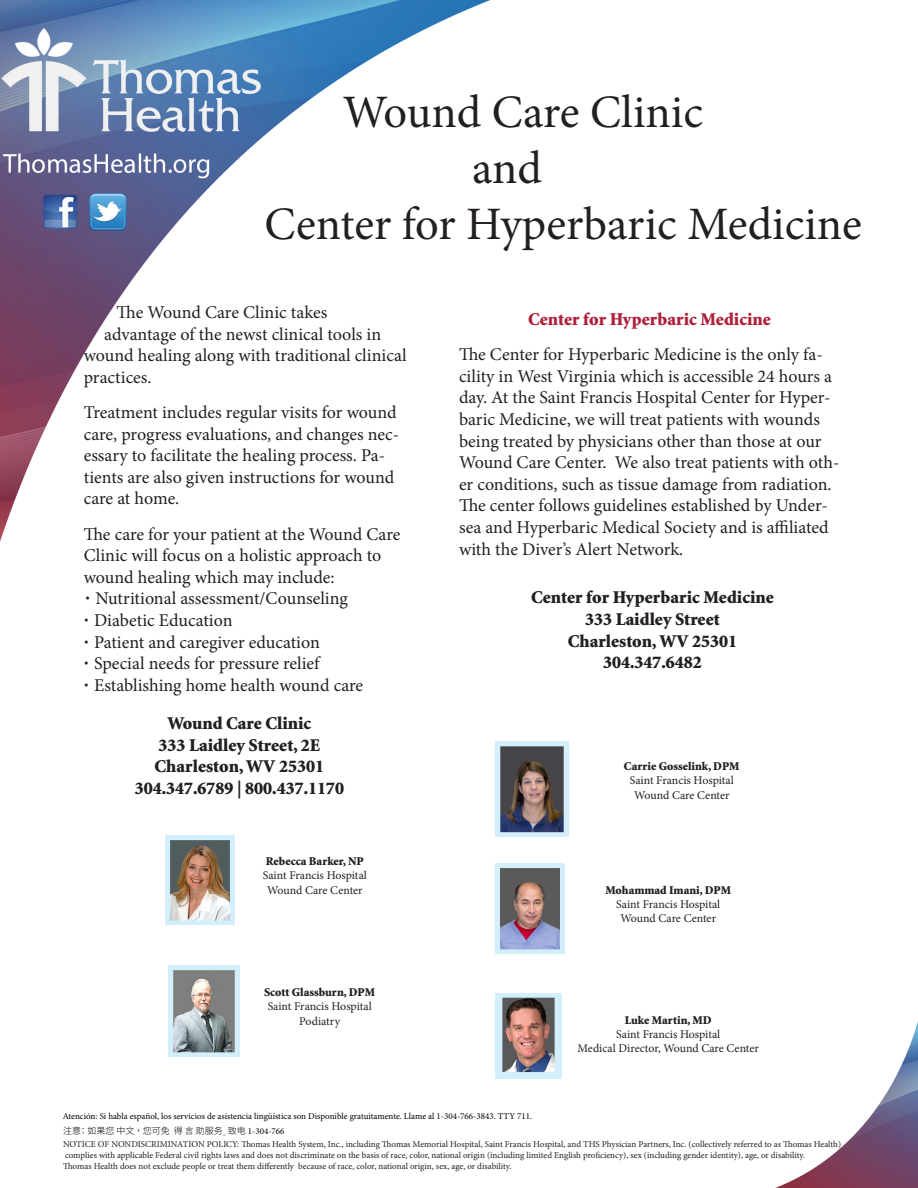
<style>
.page{position:relative;width:918px;height:1188px;background:#fff}
.page>*{position:absolute;margin:0;border:0;box-sizing:border-box;transform-origin:0 0}
.t1{font:46.5px "Minion Pro";color:#231f20}
.t2{font:18px/21.6px "Minion Pro";color:#231f20}
.t3{font:900 18px "Minion Std";color:#231f20}
.t4{font:900 18px "Minion Std";color:#ae213b}
.t5{font:11.85px/14.2px "Minion Pro";letter-spacing:-.005em;color:#231f20;text-align:center}
.t6{font:900 11.85px "Minion Std";color:#231f20}
.t7{font:9px "Minion Pro";color:#231f20}
.t8{font:9px "Minion Pro";color:#000}
.t9{font:300 9px "Source Han Sans TW";color:#000}
.s1{font-size:22.5px}
.s2{font-family:"Minion Std";font-weight:900}
.s3{font-family:"Minion Pro";font-weight:400}
.s4{font-family:"Minion Pro";font-weight:400;color:#fff}
</style>
<div class="page">
<img style="left:0;top:0;width:918px;height:1188px">
<img style="left:496px;top:994px;width:65px;height:85px">
<img style="left:165px;top:835px;width:69px;height:90px">
<img style="left:496px;top:864px;width:69px;height:89px">
<img style="left:169px;top:965px;width:70px;height:92px">
<img style="left:496px;top:742px;width:73px;height:94px">
<p class="t1" style="left:343px;top:81px;width:362px">Wound Care Clinic</p>
<p class="t1" style="left:472px;top:137px;width:71px">and</p>
<p class="t1" style="left:265px;top:193px;width:599px">Center for Hyperbaric Medicine</p>
<p class="t2" style="left:116px;top:302px;width:213px">The Wound Care Clinic takes</p>
<p class="t2" style="left:84px;top:323px;width:324px;text-indent:20px">advantage of the newst clinical tools in wound healing along with traditional clinical practices.</p>
<p class="t2" style="left:84px;top:402px;width:317px">Treatment includes regular visits for wound care, progress evaluations, and changes nec&shy;essary to facilitate the healing process. Pa&shy;tients are also given instructions for wound care at home.</p>
<p class="t2" style="left:84px;top:523px;width:318px">The care for your patient at the Wound Care<br>Clinic will focus on a holistic approach to wound healing which may include:</p>
<p class="t2" style="left:85px;top:588px;width:264px"><span class="s1">·</span> Nutritional assessment/Counseling</p>
<p class="t2" style="left:84px;top:610px;width:150px"><span class="s1">·</span> Diabetic Education</p>
<p class="t2" style="left:84px;top:631px;width:238px"><span class="s1">·</span> Patient and caregiver education</p>
<p class="t2" style="left:84px;top:653px;width:237px"><span class="s1">·</span> Special needs for pressure relief</p>
<p class="t2" style="left:84px;top:674px;width:281px"><span class="s1">·</span> Establishing home health wound care</p>
<p class="t3" style="left:167px;top:714px;width:145px">Wound Care Clinic</p>
<p class="t3" style="left:159px;top:736px;width:163px">333 Laidley Street, 2E</p>
<p class="t3" style="left:155px;top:757px;width:171px">Charleston, WV 25301</p>
<p class="t3" style="left:135px;top:779px;width:211px">304.347.6789 | 800.437.1170</p>
<p class="t6" style="left:266px;top:855px;width:99px">Rebecca Barker, NP</p>
<p class="t5" style="left:263px;top:868px;width:106px">Saint Francis Hospital</p>
<p class="t5" style="left:267px;top:883px;width:97px">Wound Care Center</p>
<p class="t6" style="left:264px;top:986px;width:113px">Scott Glassburn, DPM</p>
<p class="t5" style="left:268px;top:999px;width:106px">Saint Francis Hospital</p>
<p class="t5" style="left:299px;top:1014px;width:42px">Podiatry</p>
<p class="t4" style="left:528px;top:310px;width:244px">Center for Hyperbaric Medicine</p>
<p class="t2" style="left:459px;top:344px;width:382px">The Center for Hyperbaric Medicine is the only fa&shy;cility in West Virginia which is accessible 24 hours a day. At the Saint Francis Hospital Center for Hyper&shy;baric Medicine, we will treat patients with wounds being treated by physicians other than those at our Wound Care Center. We also treat patients with oth&shy;er conditions, such as tissue damage from radiation.<br>The center follows guidelines established by Under&shy;sea and Hyperbaric Medical Society and is affiliated with the Diver’s Alert Network.</p>
<p class="t3" style="left:531px;top:588px;width:244px">Center for Hyperbaric Medicine</p>
<p class="t3" style="left:585px;top:610px;width:136px">333 Laidley Street</p>
<p class="t3" style="left:568px;top:632px;width:171px">Charleston, WV 25301</p>
<p class="t3" style="left:603px;top:653px;width:100px">304.347.6482</p>
<p class="t5" style="left:624px;top:759px;width:117px"><span class="s2">Carrie Gosselink, DPM<br></span>Saint Francis Hospital<br>Wound Care Center</p>
<p class="t6" style="left:605px;top:884px;width:127px">Mohammad Imani, DPM</p>
<p class="t5" style="left:616px;top:897px;width:106px">Saint Francis Hospital</p>
<p class="t5" style="left:621px;top:911px;width:97px">Wound Care Center</p>
<p class="t6" style="left:625px;top:1014px;width:88px">Luke Martin, MD</p>
<p class="t5" style="left:616px;top:1027px;width:106px">Saint Francis Hospital</p>
<p class="t5" style="left:578px;top:1041px;width:183px">Medical Director, Wound Care Center</p>
<p class="t8" style="left:63px;top:1110px;width:471px">Atención: Si habla español, los servicios de asistencia lingüística son Disponible gratuitamente. Llame al 1-304-766-3843. TTY 711.</p>
<p class="t9" style="left:63px;top:1126px;width:284px">注意： 如果您说中文 ， 您可免费获得语言协助服务<sub>。</sub> 致电 <span class="s3">1-304-766</span><span class="s4">-3843</span><sub>。</sub> <span class="s4">TTY 711</span><sub>。</sub></p>
<p class="t7" style="left:63px;top:1139px;width:780px">NOTICE OF NONDISCRIMINATION POLICY: Thomas Health System, Inc., including Thomas Memorial Hospital, Saint Francis Hospital, and THS Physician Partners, Inc. (collectively referred to as Thomas Health)</p>
<p class="t7" style="left:65px;top:1149px;width:742px">complies with applicable Federal civil rights laws and does not discriminate on the basis of race, color, national origin (including limited English proficiency), sex (including gender identity), age, or disability.</p>
<p class="t7" style="left:63px;top:1160px;width:450px">Thomas Health does not exclude people or treat them differently because of race, color, national origin, sex, age, or disability.</p>
</div>
